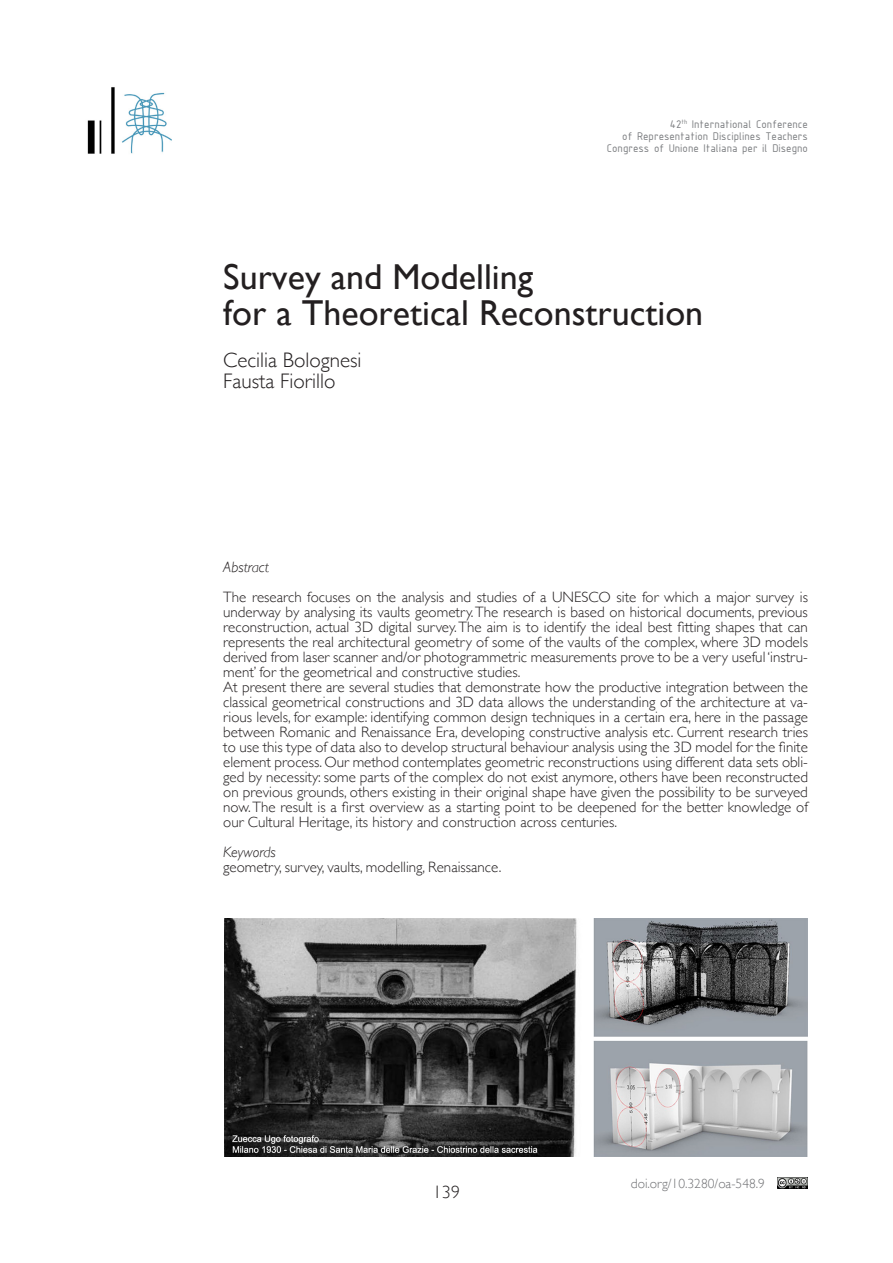
<style>
.page{position:relative;width:893px;height:1263px;background:#fff}
.page>*{position:absolute;margin:0;border:0;box-sizing:border-box;transform-origin:0 0}
.t1{font:36px "Gill Sans";color:#231f20}
.t2{font:300 21px "Gill Sans";color:#231f20}
.t3{font:300 18px "Gill Sans";color:#231f20}
.t4{font:300 15px/15px "Gill Sans";color:#231f20;text-align:justify}
.t5{font:italic 300 15px "Gill Sans";color:#231f20}
.t6{font:300 13.5px "Gill Sans";color:#717275}
.t7{font:12px "ISOCPEUR";color:#7a7c7f}
</style>
<div class="page">
<img style="left:87px;top:87px;width:85px;height:67px">
<img style="left:778px;top:1178px;width:30px;height:10px">
<img style="left:224px;top:918px;width:583px;height:239px">
<p class="t7" style="left:670px;top:116px;width:140px">42<sup>th</sup> International Conference</p>
<p class="t7" style="left:622px;top:128px;width:187px">of Representation Disciplines Teachers</p>
<p class="t7" style="left:607px;top:140px;width:203px">Congress of Unione Italiana per il Disegno</p>
<p class="t1" style="left:223px;top:255px;width:311px">Survey and Modelling</p>
<p class="t1" style="left:223px;top:291px;width:482px">for a Theoretical Reconstruction</p>
<p class="t2" style="left:223px;top:343px;width:140px">Cecilia Bolognesi</p>
<p class="t2" style="left:223px;top:364px;width:114px">Fausta Fiorillo</p>
<p class="t5" style="left:223px;top:559px;width:47px">Abstract</p>
<p class="t4" style="left:223px;top:589px;width:586px">The research focuses on the analysis and studies of a UNESCO site for which a major survey is underway by analysing its vaults geometry. The research is based on historical documents, previous reconstruction, actual 3D digital survey. The aim is to identify the ideal best fitting shapes that can represents the real architectural geometry of some of the vaults of the complex, where 3D models derived from laser scanner and/or photogrammetric measurements prove to be a very useful ‘instru&shy;ment’ for the geometrical and constructive studies.</p>
<p class="t4" style="left:223px;top:679px;width:586px">At present there are several studies that demonstrate how the productive integration between the classical geometrical constructions and 3D data allows the understanding of the architecture at va&shy;rious levels, for example: identifying common design techniques in a certain era, here in the passage between Romanic and Renaissance Era, developing constructive analysis etc. Current research tries to use this type of data also to develop structural behaviour analysis using the 3D model for the finite element process. Our method contemplates geometric reconstructions using different data sets obli&shy;ged by necessity: some parts of the complex do not exist anymore, others have been reconstructed on previous grounds, others existing in their original shape have given the possibility to be surveyed now. The result is a first overview as a starting point to be deepened for the better knowledge of our Cultural Heritage, its history and construction across centuries.</p>
<p class="t5" style="left:223px;top:844px;width:54px">Keywords</p>
<p class="t4" style="left:223px;top:859px;width:280px">geometry, survey, vaults, modelling, Renaissance.</p>
<p class="t3" style="left:433px;top:1178px;width:28px">139</p>
<p class="t6" style="left:631px;top:1172px;width:136px">doi.org/10.3280/oa-548.9</p>
</div>
